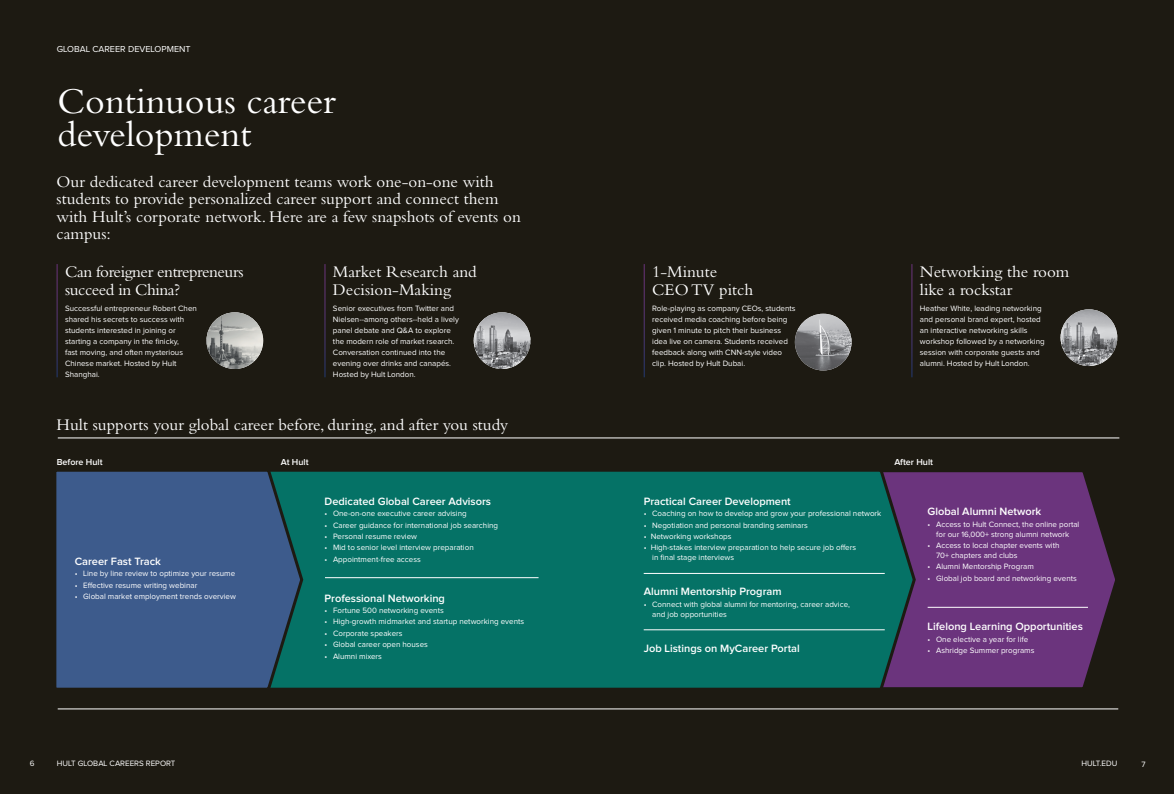
<style>
.page{position:relative;width:1174px;height:794px;background:#fff}
.page>*{position:absolute;margin:0;border:0;box-sizing:border-box;transform-origin:0 0}
.t1{font:38px/32.5px "Bembo";color:#fff}
.t2{font:17px/17.5px "Bembo";color:#fff}
.t3{font:17px/17.5px "Bembo";letter-spacing:-.025em;color:#fff}
.t4{font:600 11px "Proxima Nova";color:#fff}
.t5{font:600 9px "Proxima Nova";color:#fff}
.t6{font:9px "Proxima Nova";color:#fff}
.t7{font:8px/11px "Proxima Nova";color:#fff}
</style>
<div class="page">
<div style="left:587px;top:0;width:587px;height:794px;background:#1d1a12"></div>
<div style="left:0;top:0;width:587px;height:794px;background:#1d1a12"></div>
<hr style="left:57px;top:264px;width:1px;height:113px;background:#fff">
<hr style="left:643px;top:264px;width:1px;height:113px;background:#fff">
<hr style="left:911px;top:264px;width:1px;height:113px;background:#fff">
<hr style="left:324px;top:264px;width:1px;height:113px;background:#fff">
<img style="left:206px;top:312px;width:57px;height:57px;border-radius:28px">
<img style="left:1060px;top:309px;width:57px;height:57px;border-radius:28px">
<img style="left:474px;top:312px;width:56px;height:57px;border-radius:28px">
<img style="left:795px;top:314px;width:56px;height:56px;border-radius:28px">
<svg style="left:917px;top:472px;width:198px;height:216px"></svg>
<div style="left:305px;top:471px;width:612px;height:217px;background:#057266"></div>
<svg style="left:56px;top:471px;width:249px;height:217px"></svg>
<hr style="left:58px;top:438px;width:1061px;height:1px;background:#fff">
<hr style="left:643px;top:573px;width:241px;height:1px;background:#fff">
<hr style="left:643px;top:629px;width:241px;height:1px;background:#fff">
<hr style="left:325px;top:577px;width:213px;height:1px;background:#fff">
<hr style="left:58px;top:708px;width:1060px;height:1px;background:#fff">
<hr style="left:927px;top:607px;width:161px;height:1px;background:#fff">
<p class="t6" style="left:57px;top:45px;width:135px">GLOBAL CAREER DEVELOPMENT</p>
<h1 class="t1" style="left:58px;top:84px;width:280px">Continuous career development</h1>
<h2 class="t2" style="left:57px;top:172px;width:466px">Our dedicated career development teams work one-on-one with students to provide personalized career support and connect them with Hult’s corporate network. Here are a few snapshots of events on campus:</h2>
<h2 class="t3" style="left:65px;top:263px;width:180px">Can foreigner entrepreneurs succeed in China?</h2>
<p class="t7" style="left:65px;top:303px;width:133px">Successful entrepreneur Robert Chen shared his secrets to success with students interested in joining or starting a company in the finicky,<br>fast moving, and often mysterious<br>Chinese market. Hosted by Hult<br>Shanghai.</p>
<h2 class="t2" style="left:333px;top:263px;width:145px">Market Research and<br>Decision-Making</h2>
<p class="t7" style="left:333px;top:303px;width:127px">Senior executives from Twitter and<br>Nielsen--among others--held a lively panel debate and Q&amp;A to explore the modern role of market rsearch.<br>Conversation continued into the evening over drinks and canapés.<br>Hosted by Hult London.</p>
<h2 class="t2" style="left:57px;top:415px;width:453px">Hult supports your global career before, during, and after you study</h2>
<h2 class="t2" style="left:652px;top:263px;width:103px">1-Minute<br>CEO TV pitch</h2>
<p class="t7" style="left:652px;top:303px;width:145px">Role-playing as company CEOs, students received media coaching before being given 1 minute to pitch their business idea live on camera. Students received feedback along with CNN-style video clip. Hosted by Hult Dubai.</p>
<h2 class="t2" style="left:920px;top:263px;width:151px">Networking the room like a rockstar</h2>
<p class="t7" style="left:920px;top:303px;width:126px">Heather White, leading networking and personal brand expert, hosted an interactive networking skills workshop followed by a networking session with corporate guests and alumni. Hosted by Hult London.</p>
<p class="t5" style="left:57px;top:458px;width:47px">Before Hult</p>
<p class="t5" style="left:281px;top:458px;width:29px">At Hult</p>
<p class="t5" style="left:894px;top:458px;width:40px">After Hult</p>
<h3 class="t4" style="left:75px;top:556px;width:88px">Career Fast Track</h3>
<p class="t7" style="left:75px;top:568px;width:162px">• Line by line review to optimize your resume</p>
<p class="t7" style="left:75px;top:580px;width:124px">• Effective resume writing webinar</p>
<p class="t7" style="left:75px;top:591px;width:163px">• Global market employment trends overview</p>
<h3 class="t4" style="left:324px;top:496px;width:168px">Dedicated Global Career Advisors</h3>
<p class="t7" style="left:324px;top:508px;width:144px">• One-on-one executive career advising</p>
<p class="t7" style="left:324px;top:520px;width:175px">• Career guidance for international job searching</p>
<p class="t7" style="left:324px;top:531px;width:94px">• Personal resume review</p>
<p class="t7" style="left:324px;top:542px;width:151px">• Mid to senior level interview preparation</p>
<p class="t7" style="left:324px;top:554px;width:98px">• Appointment-free access</p>
<h3 class="t4" style="left:324px;top:593px;width:122px">Professional Networking</h3>
<p class="t7" style="left:324px;top:605px;width:121px">• Fortune 500 networking events</p>
<p class="t7" style="left:324px;top:616px;width:201px">• High-growth midmarket and startup networking events</p>
<p class="t7" style="left:324px;top:628px;width:80px">• Corporate speakers</p>
<p class="t7" style="left:324px;top:639px;width:105px">• Global career open houses</p>
<p class="t7" style="left:324px;top:651px;width:59px">• Alumni mixers</p>
<h3 class="t4" style="left:643px;top:496px;width:149px">Practical Career Development</h3>
<p class="t7" style="left:643px;top:508px;width:239px">• Coaching on how to develop and grow your professional network</p>
<p class="t7" style="left:643px;top:520px;width:166px">• Negotiation and personal branding seminars</p>
<p class="t7" style="left:643px;top:531px;width:89px">• Networking workshops</p>
<p class="t7" style="left:652px;top:543px;width:205px;line-height:10px;text-indent:-9px">• High-stakes interview preparation to help secure job offers in final stage interviews</p>
<h3 class="t4" style="left:643px;top:586px;width:139px">Alumni Mentorship Program</h3>
<p class="t7" style="left:652px;top:599px;width:199px;line-height:10px;text-indent:-9px">• Connect with global alumni for mentoring, career advice, and job opportunities</p>
<h3 class="t4" style="left:643px;top:643px;width:158px">Job Listings on MyCareer Portal</h3>
<h3 class="t4" style="left:927px;top:506px;width:115px">Global Alumni Network</h3>
<p class="t7" style="left:927px;top:519px;width:153px;line-height:10px;text-align:center">• Access to Hult Connect, the online portal for our 16,000+ strong alumni network</p>
<p class="t7" style="left:936px;top:541px;width:125px;line-height:10px;text-indent:-9px">• Access to local chapter events with<br>70+ chapters and clubs</p>
<p class="t7" style="left:927px;top:561px;width:108px">• Alumni Mentorship Program</p>
<p class="t7" style="left:927px;top:573px;width:151px">• Global job board and networking events</p>
<h3 class="t4" style="left:927px;top:621px;width:157px">Lifelong Learning Opportunities</h3>
<p class="t7" style="left:927px;top:634px;width:102px">• One elective a year for life</p>
<p class="t7" style="left:927px;top:645px;width:108px">• Ashridge Summer programs</p>
<p class="t7" style="left:30px;top:758px;width:6px">6</p>
<p class="t7" style="left:57px;top:758px;width:120px">HULT GLOBAL CAREERS REPORT</p>
<p class="t7" style="left:1081px;top:758px;width:37px">HULT.EDU</p>
<p class="t7" style="left:1141px;top:759px;width:6px">7</p>
</div>
